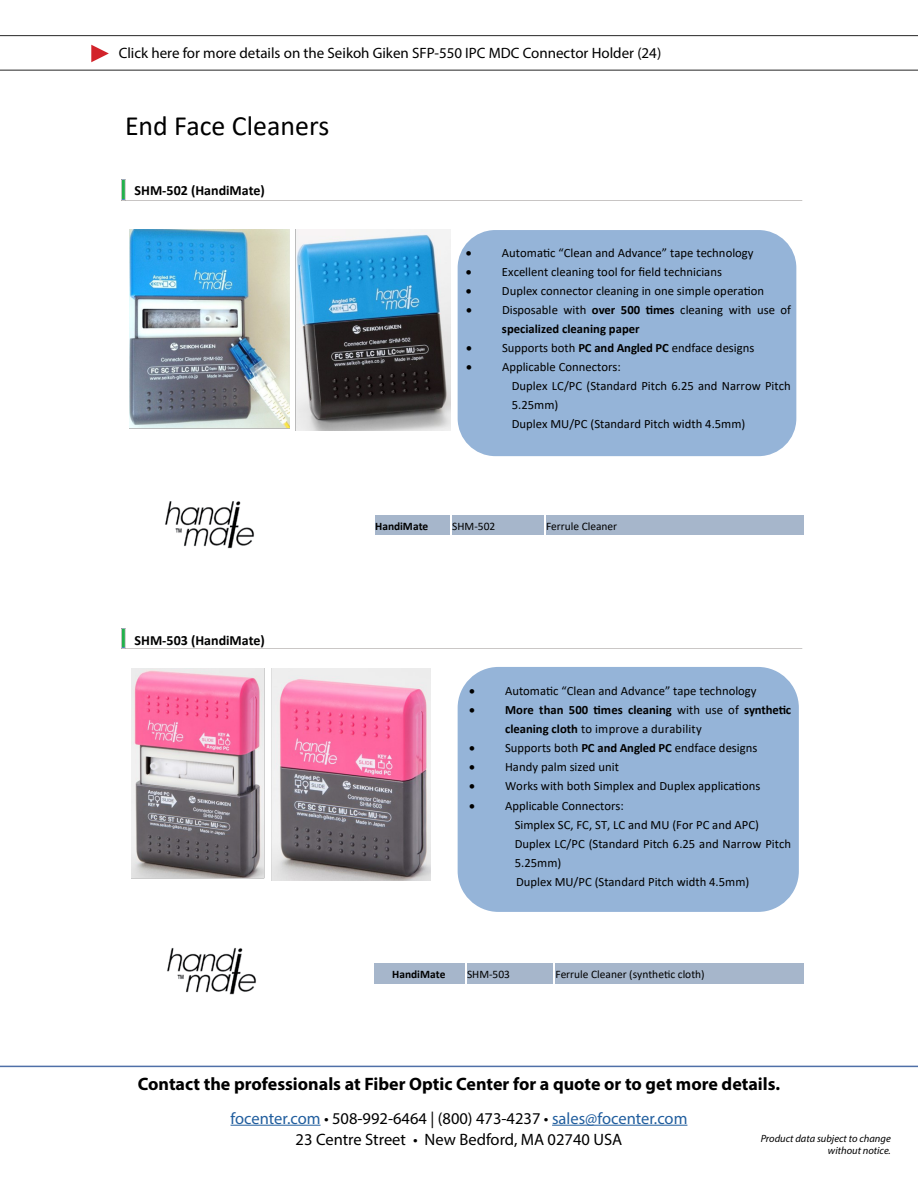
<style>
.page{position:relative;width:918px;height:1188px;background:#fff}
.page>*{position:absolute;margin:0;border:0;box-sizing:border-box;transform-origin:0 0}
.t1{font:27.9px "Calibri";color:#000}
.t2{font:700 18px "Myriad Pro";color:#000}
.t3{font:16.5px "Myriad Pro";color:#215e9e}
.t4{font:16.5px "Myriad Pro";color:#000}
.t5{font:15px "Myriad Pro";color:#000}
.t6{font:700 14.1px "Calibri";color:#000}
.t7{font:12.6px/19px "Calibri";color:#000}
.t8{font:700 12.6px/19px "Calibri";color:#000}
.t9{font:11.4px "Calibri";color:#000}
.t10{font:700 11.4px "Calibri";color:#000}
.t11{font:italic 10.5px/12.6px "Myriad Pro";color:#000;text-align:right}
.s1{font-weight:400}
.s2{font-weight:700}
.s3{color:#000}
</style>
<div class="page">
<hr style="left:231px;top:1125px;width:90px;height:1px;background:#215e9e">
<hr style="left:552px;top:1125px;width:135px;height:1px;background:#215e9e">
<hr style="left:0;top:1066px;width:918px;height:1px;background:#4f70a8">
<hr style="left:0;top:70px;width:918px;height:1px;background:#262626">
<svg style="left:91px;top:45px;width:18px;height:17px"></svg>
<hr style="left:0;top:35px;width:918px;height:1px;background:#262626">
<img style="left:121px;top:180px;width:5px;height:20px">
<img style="left:121px;top:628px;width:681px;height:21px">
<div style="left:458px;top:230px;width:338px;height:226px;background:#95b4d8;border-radius:38px"></div>
<img style="left:129px;top:230px;width:322px;height:200px">
<img style="left:165px;top:501px;width:89px;height:48px">
<div style="left:458px;top:667px;width:341px;height:245px;background:#95b4d8;border-radius:41px"></div>
<img style="left:131px;top:669px;width:299px;height:211px">
<img style="left:167px;top:948px;width:89px;height:47px">
<div style="left:373px;top:514px;width:78px;height:23px;background:#a6b6cb"></div>
<div style="left:451px;top:514px;width:93px;height:23px;background:#a6b6cb"></div>
<div style="left:544px;top:514px;width:261px;height:23px;background:#a6b6cb"></div>
<svg style="left:373px;top:515px;width:1px;height:21px"></svg>
<svg style="left:450px;top:515px;width:1px;height:21px"></svg>
<svg style="left:544px;top:515px;width:1px;height:21px"></svg>
<svg style="left:804px;top:515px;width:1px;height:21px"></svg>
<hr style="left:373px;top:514px;width:432px;height:1px;background:#fff">
<hr style="left:373px;top:536px;width:432px;height:1px;background:#fff">
<div style="left:372px;top:961px;width:94px;height:24px;background:#a6b6cb"></div>
<div style="left:466px;top:961px;width:88px;height:24px;background:#a6b6cb"></div>
<div style="left:554px;top:961px;width:251px;height:24px;background:#a6b6cb"></div>
<hr style="left:372px;top:961px;width:2px;height:23px;background:#fff">
<svg style="left:465px;top:963px;width:1px;height:21px"></svg>
<hr style="left:553px;top:963px;width:2px;height:21px;background:#fff">
<svg style="left:804px;top:963px;width:1px;height:21px"></svg>
<hr style="left:372px;top:961px;width:433px;height:2px;background:#fff">
<hr style="left:372px;top:984px;width:433px;height:1px;background:#fff">
<p class="t5" style="left:119px;top:44px;width:544px">Click here for more details on the Seikoh Giken SFP-550 IPC MDC Connector Holder (24)</p>
<h1 class="t1" style="left:125px;top:106px;width:206px">End Face Cleaners</h1>
<p class="t6" style="left:135px;top:180px;width:132px">SHM-502 (HandiMate)</p>
<p class="t6" style="left:135px;top:631px;width:132px">SHM-503 (HandiMate)</p>
<p class="t7" style="left:466px;top:243px;width:289px">• Automatic “Clean and Advance” tape technology</p>
<p class="t7" style="left:466px;top:262px;width:258px">• Excellent cleaning tool for field technicians</p>
<p class="t7" style="left:466px;top:281px;width:300px">• Duplex connector cleaning in one simple operation</p>
<p class="t8" style="left:502px;top:300px;width:291px;text-indent:-36px">• <span class="s1">Disposable with</span> over 500 times <span class="s1">cleaning with use of </span>specialized cleaning paper</p>
<p class="t7" style="left:466px;top:338px;width:290px">• Supports both <span class="s2">PC and Angled PC</span> endface designs</p>
<p class="t7" style="left:512px;top:357px;width:281px;text-indent:-46px">• Applicable Connectors:<br>Duplex LC/PC (Standard Pitch 6.25 and Narrow Pitch<br>5.25mm)<br>Duplex MU/PC (Standard Pitch width 4.5mm)</p>
<p class="t10" style="left:375px;top:518px;width:55px">HandiMate</p>
<p class="t9" style="left:452px;top:518px;width:45px">SHM-502</p>
<p class="t9" style="left:546px;top:518px;width:73px">Ferrule Cleaner</p>
<p class="t7" style="left:469px;top:681px;width:289px">• Automatic “Clean and Advance” tape technology</p>
<p class="t8" style="left:505px;top:700px;width:288px;text-indent:-36px">• More than 500 times cleaning <span class="s1">with use of</span> synthetic cleaning cloth <span class="s1">to improve a durability</span></p>
<p class="t7" style="left:469px;top:738px;width:290px">• Supports both <span class="s2">PC and Angled PC</span> endface designs</p>
<p class="t7" style="left:469px;top:757px;width:151px">• Handy palm sized unit</p>
<p class="t7" style="left:469px;top:776px;width:293px">• Works with both Simplex and Duplex applications</p>
<p class="t7" style="left:515px;top:796px;width:278px;text-indent:-46px">• Applicable Connectors:<br>Simplex SC, FC, ST, LC and MU (For PC and APC)<br>Duplex LC/PC (Standard Pitch 6.25 and Narrow Pitch 5.25mm)<br>Duplex MU/PC (Standard Pitch width 4.5mm)</p>
<p class="t10" style="left:392px;top:966px;width:55px">HandiMate</p>
<p class="t9" style="left:467px;top:966px;width:45px">SHM-503</p>
<p class="t9" style="left:555px;top:966px;width:151px">Ferrule Cleaner (synthetic cloth)</p>
<p class="t2" style="left:138px;top:1072px;width:644px">Contact the professionals at Fiber Optic Center for a quote or to get more details.</p>
<p class="t3" style="left:231px;top:1108px;width:458px">focenter.com <span class="s3">• 508-992-6464 | (800) 473-4237 •</span> sales@focenter.com</p>
<p class="t4" style="left:296px;top:1129px;width:328px">23 Centre Street • New Bedford, MA 02740 USA</p>
<p class="t11" style="left:761px;top:1132px;width:132px">Product data subject to change without notice.</p>
</div>
